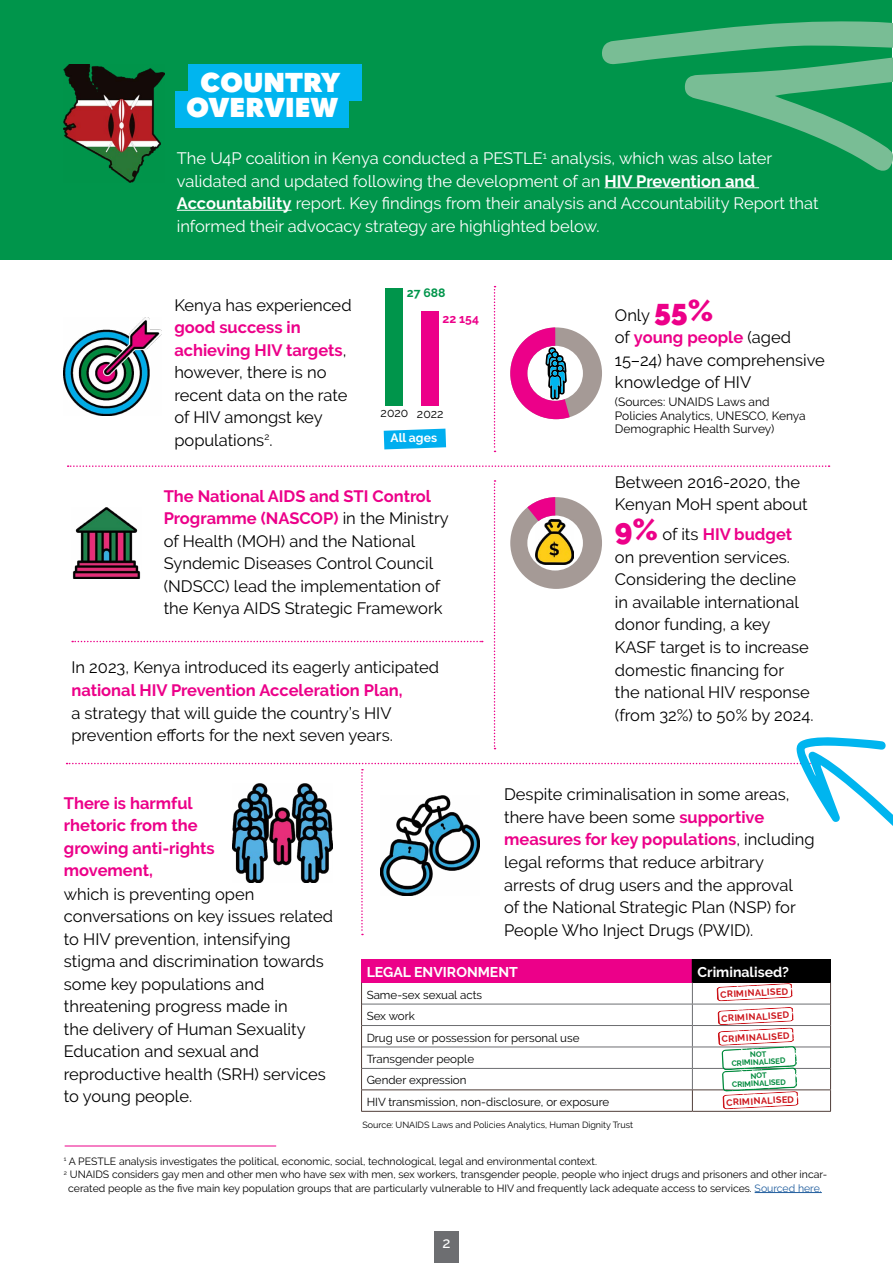
<style>
.page{position:relative;width:893px;height:1263px;background:#fff}
.page>*{position:absolute;margin:0;border:0;box-sizing:border-box;transform-origin:0 0}
.t1{font:800 27px/25.5px "Quasimoda";color:#fff;text-align:center}
.t2{font:16.5px/22.5px "Raleway";color:#000}
.t3{font:16.5px/22.5px "Raleway";color:#fff}
.t4{font:700 16.5px/22.5px "Raleway";color:#ec0089}
.t5{font:500 15px "Raleway";color:#fff}
.t6{font:700 14.1px "Raleway";color:#fff}
.t7{font:12.15px "Raleway";color:#000}
.t8{font:700 12.15px "Raleway";color:#fff}
.t9{font:700 12.15px "Raleway";color:#00954b}
.t10{font:700 12.15px "Raleway";color:#ec0089}
.t11{font:12px/13.5px "Raleway";color:#000}
.t12{font:11.55px/21.5px "Raleway";color:#000}
.t13{font:10.5px "Raleway";color:#000}
.t14{font:700 9.15px "Raleway";color:#cc141a}
.t15{font:9px "Raleway";color:#000}
.t16{font:700 7.65px/7.6px "Raleway";color:#008a3d;text-align:center}
.s1{font-weight:700}
.s2{font-weight:700;color:#ec0089}
.s3{font-weight:900;font-size:30px;color:#ec0089}
.s4{color:#215e9e}
</style>
<div class="page">
<div style="left:435px;top:1231px;width:24px;height:32px;background:#6d6e71"></div>
<div style="left:0;top:0;width:892px;height:259px;background:#00954b"></div>
<hr style="left:605px;top:187px;width:154px;height:1px;background:#fff">
<hr style="left:177px;top:210px;width:115px;height:1px;background:#fff">
<img style="left:64px;top:64px;width:100px;height:118px">
<div style="left:175px;top:92px;width:174px;height:36px;background:#00b5ef"></div>
<div style="left:189px;top:64px;width:173px;height:36px;background:#00b5ef"></div>
<div style="left:362px;top:959px;width:330px;height:23px;background:#ec0089"></div>
<div style="left:692px;top:959px;width:138px;height:23px;background:#000"></div>
<hr style="left:362px;top:1004px;width:330px;height:1px;background:#6d6e71">
<hr style="left:692px;top:1004px;width:138px;height:1px;background:#6d6e71">
<hr style="left:362px;top:1025px;width:330px;height:1px;background:#6d6e71">
<hr style="left:692px;top:1025px;width:138px;height:1px;background:#6d6e71">
<hr style="left:362px;top:1047px;width:330px;height:1px;background:#6d6e71">
<hr style="left:692px;top:1047px;width:138px;height:1px;background:#6d6e71">
<hr style="left:362px;top:1068px;width:330px;height:1px;background:#6d6e71">
<hr style="left:692px;top:1068px;width:138px;height:1px;background:#6d6e71">
<hr style="left:361px;top:1089px;width:331px;height:1px;background:#503e39">
<hr style="left:692px;top:1089px;width:139px;height:1px;background:#503e39">
<svg style="left:692px;top:982px;width:1px;height:129px"></svg>
<hr style="left:361px;top:1111px;width:331px;height:1px;background:#503e39">
<hr style="left:692px;top:1111px;width:139px;height:1px;background:#503e39">
<svg style="left:361px;top:982px;width:1px;height:129px"></svg>
<svg style="left:830px;top:982px;width:1px;height:129px"></svg>
<svg style="left:716px;top:983px;width:76px;height:18px"></svg>
<svg style="left:717px;top:1007px;width:81px;height:102px"></svg>
<img style="left:64px;top:318px;width:98px;height:98px">
<svg style="left:384px;top:429px;width:62px;height:20px"></svg>
<div style="left:385px;top:288px;width:18px;height:118px;background:#00954b"></div>
<div style="left:421px;top:311px;width:18px;height:95px;background:#ec0089"></div>
<svg style="left:68px;top:465px;width:761px;height:2px"></svg>
<hr style="left:65px;top:1145px;width:211px;height:1px;background:#ec0089">
<svg style="left:494px;top:286px;width:1px;height:166px"></svg>
<svg style="left:510px;top:327px;width:92px;height:92px"></svg>
<svg style="left:602px;top:21px;width:291px;height:150px"></svg>
<svg style="left:67px;top:480px;width:826px;height:455px"></svg>
<hr style="left:755px;top:1192px;width:67px;height:1px;background:#215e9e">
<h1 class="t1" style="left:186px;top:68px;width:156px">COUNTRY<br>OVERVIEW</h1>
<p class="t3" style="left:177px;top:147px;width:643px">The U4P coalition in Kenya conducted a PESTLE<sup>1</sup> analysis, which was also later validated and updated following the development of an <span class="s1">HIV Prevention and Accountability</span> report. Key findings from their analysis and Accountability Report that informed their advocacy strategy are highlighted below.</p>
<p class="t2" style="left:174px;top:294px;width:179px">Kenya has experienced</p>
<p class="t2" style="left:174px;top:316px;width:175px"><span class="s2">good success in achieving HIV targets</span>, however, there is no recent data on the rate of HIV amongst key populations<sup>2</sup>.</p>
<p class="t9" style="left:407px;top:286px;width:40px">27 688</p>
<p class="t10" style="left:443px;top:312px;width:38px">22 154</p>
<p class="t7" style="left:381px;top:406px;width:64px">2020 2022</p>
<p class="t8" style="left:390px;top:431px;width:48px">All ages</p>
<p class="t2" style="left:164px;top:485px;width:287px"><span class="s2">The National AIDS and STI Control Programme (NASCOP)</span> in the Ministry of Health (MOH) and the National Syndemic Diseases Control Council (NDSCC) lead the implementation of the Kenya AIDS Strategic Framework</p>
<p class="t2" style="left:71px;top:656px;width:369px">In 2023, Kenya introduced its eagerly anticipated</p>
<p class="t4" style="left:71px;top:679px;width:333px">national HIV Prevention Acceleration Plan,</p>
<p class="t2" style="left:71px;top:701px;width:323px">a strategy that will guide the country’s HIV prevention efforts for the next seven years.</p>
<p class="t2" style="left:615px;top:304px;width:211px">Only <span class="s3">55%<br></span>of <span class="s2">young people</span> (aged<br>15–24) have comprehensive knowledge of HIV</p>
<p class="t11" style="left:615px;top:395px;width:192px">(Sources: UNAIDS Laws and<br>Policies Analytics, UNESCO, Kenya<br>Demographic Health Survey)</p>
<p class="t2" style="left:615px;top:471px;width:194px">Between 2016-2020, the<br>Kenyan MoH spent about</p>
<p class="t2" style="left:615px;top:523px;width:200px"><span class="s3">9%</span> of its <span class="s2">HIV budget </span>on prevention services.<br>Considering the decline<br>in available international donor funding, a key<br>KASF target is to increase domestic financing for<br>the national HIV response (from 32%) to 50% by 2024.</p>
<p class="t4" style="left:64px;top:792px;width:152px">There is harmful rhetoric from the growing anti-rights movement,</p>
<p class="t2" style="left:504px;top:783px;width:312px">Despite criminalisation in some areas, there have been some <span class="s2">supportive measures for key populations</span>, including legal reforms that reduce arbitrary arrests of drug users and the approval<br>of the National Strategic Plan (NSP) for People Who Inject Drugs (PWID).</p>
<p class="t2" style="left:64px;top:883px;width:271px">which is preventing open conversations on key issues related to HIV prevention, intensifying stigma and discrimination towards some key populations and threatening progress made in<br>the delivery of Human Sexuality<br>Education and sexual and reproductive health (SRH) services to young people.</p>
<p class="t6" style="left:367px;top:964px;width:153px">LEGAL ENVIRONMENT</p>
<p class="t6" style="left:697px;top:964px;width:93px">Criminalised?</p>
<p class="t12" style="left:367px;top:984px;width:244px">Same-sex sexual acts<br>Sex work<br>Drug use or possession for personal use<br>Transgender people<br>Gender expression<br>HIV transmission, non-disclosure, or exposure</p>
<p class="t14" style="left:720px;top:989px;width:69px;rotate:-3deg">CRIMINALISED</p>
<p class="t14" style="left:721px;top:1013px;width:69px;rotate:-3deg">CRIMINALISED</p>
<p class="t14" style="left:721px;top:1034px;width:69px;rotate:-3deg">CRIMINALISED</p>
<p class="t16" style="left:731px;top:1052px;width:56px;rotate:-3deg">NOT<br>CRIMINALISED</p>
<p class="t16" style="left:731px;top:1073px;width:56px;rotate:-3deg">NOT<br>CRIMINALISED</p>
<p class="t14" style="left:726px;top:1097px;width:69px;rotate:-3deg">CRIMINALISED</p>
<p class="t15" style="left:362px;top:1120px;width:272px">Source: UNAIDS Laws and Policies Analytics, Human Dignity Trust</p>
<p class="t13" style="left:64px;top:1155px;width:535px"><sup>1</sup> A PESTLE analysis investigates the political, economic, social, technological, legal and environmental context.</p>
<p class="t13" style="left:64px;top:1168px;width:765px"><sup>2</sup> UNAIDS considers gay men and other men who have sex with men, sex workers, transgender people, people who inject drugs and prisoners and other incar-</p>
<p class="t13" style="left:68px;top:1182px;width:755px">cerated people as the five main key population groups that are particularly vulnerable to HIV and frequently lack adequate access to services. <span class="s4">Sourced here.</span></p>
<p class="t5" style="left:442px;top:1234px;width:10px">2</p>
</div>
